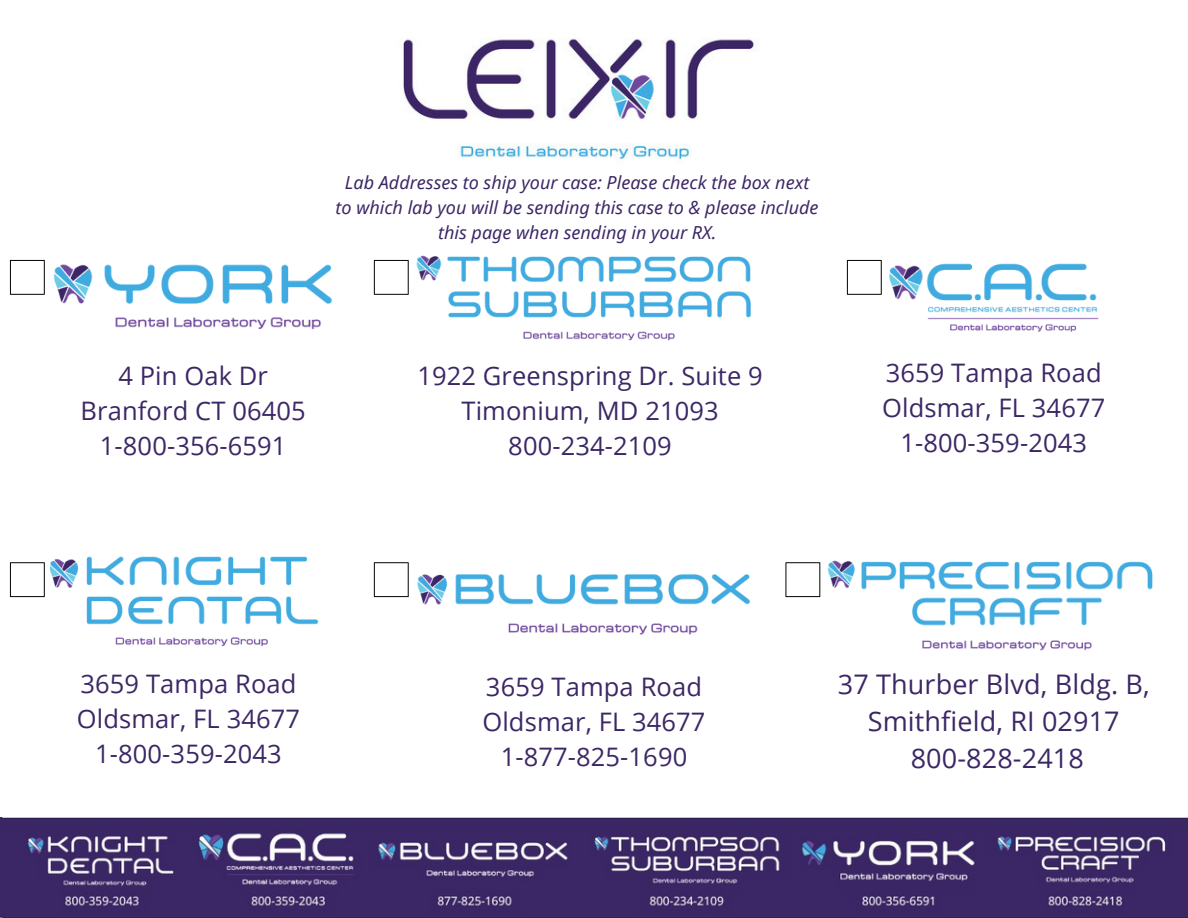
<style>
.page{position:relative;width:1188px;height:918px;background:#fff}
.page>*{position:absolute;margin:0;border:0;box-sizing:border-box;transform-origin:0 0}
.t1{font:27px/37.2px "Open Sans";letter-spacing:.005em;color:#3c2766;text-align:center}
.t2{font:25.5px/34.8px "Open Sans";letter-spacing:.005em;color:#3c2766;text-align:center}
.t3{font:italic 18px/24.8px "Noto Sans";color:#3c2766;text-align:center}
</style>
<div class="page">
<img style="left:13px;top:556px;width:306px;height:91px">
<img style="left:401px;top:255px;width:350px;height:86px">
<img style="left:53px;top:264px;width:279px;height:66px">
<img style="left:813px;top:560px;width:340px;height:91px">
<img style="left:401px;top:574px;width:349px;height:61px">
<img style="left:848px;top:259px;width:251px;height:73px">
<img style="left:403px;top:38px;width:353px;height:122px">
<img style="left:0;top:817px;width:1188px;height:101px">
<svg style="left:10px;top:260px;width:35px;height:35px"></svg>
<svg style="left:374px;top:260px;width:35px;height:35px"></svg>
<svg style="left:847px;top:260px;width:35px;height:35px"></svg>
<svg style="left:10px;top:562px;width:35px;height:35px"></svg>
<svg style="left:374px;top:562px;width:35px;height:35px"></svg>
<svg style="left:785px;top:562px;width:35px;height:35px"></svg>
<p class="t3" style="left:336px;top:170px;width:484px">Lab Addresses to ship your case: Please check the box next to which lab you will be sending this case to &amp; please include this page when sending in your RX.</p>
<p class="t2" style="left:81px;top:358px;width:227px">4 Pin Oak Dr<br>Branford CT 06405<br>1-800-356-6591</p>
<h1 class="t2" style="left:417px;top:358px;width:347px">1922 Greenspring Dr. Suite 9<br>Timonium, MD 21093<br>800-234-2109</h1>
<h1 class="t2" style="left:882px;top:355px;width:225px">3659 Tampa Road<br>Oldsmar, FL 34677<br>1-800-359-2043</h1>
<p class="t2" style="left:77px;top:666px;width:225px">3659 Tampa Road<br>Oldsmar, FL 34677<br>1-800-359-2043</p>
<p class="t2" style="left:482px;top:669px;width:225px">3659 Tampa Road<br>Oldsmar, FL 34677<br>1-877-825-1690</p>
<p class="t1" style="left:838px;top:665px;width:313px">37 Thurber Blvd, Bldg. B,<br>Smithfield, RI 02917<br>800-828-2418</p>
</div>
